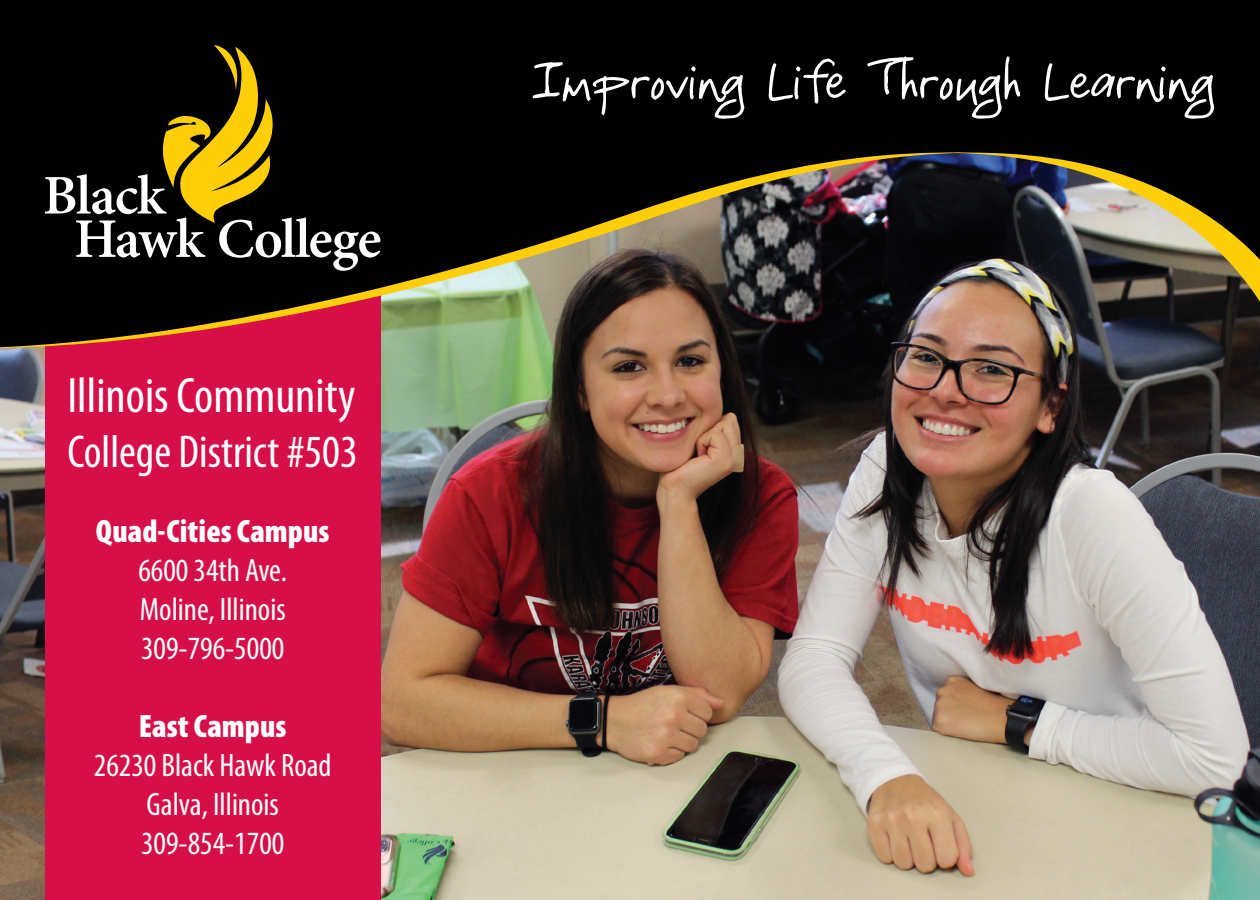
<style>
.page{position:relative;width:1260px;height:900px;background:#fff}
.page>*{position:absolute;margin:0;border:0;box-sizing:border-box;transform-origin:0 0}
.t1{font:55px "Celebrate The Day Pro";color:#fff}
.t2{font:condensed 50px "Myriad Pro";color:#fff}
.t3{font:condensed 46.25px "Myriad Pro";color:#fff}
.t4{font:condensed 32.5px/39px "Myriad Pro";color:#fff;text-align:justify}
.t5{font:900 condensed 32.5px "Myriad Pro";color:#fff}
</style>
<div class="page">
<img style="left:0;top:350px;width:45px;height:550px">
<img style="left:380px;top:350px;width:880px;height:550px">
<div style="left:45px;top:51px;width:335px;height:849px;background:#d60f48"></div>
<div style="left:0;top:0;width:1260px;height:37px;background:#000001"></div>
<div style="left:0;top:37px;width:1260px;height:115px;background:#000001"></div>
<img style="left:0;top:152px;width:1260px;height:198px">
<svg style="left:45px;top:45px;width:335px;height:226px;background:#2f2914"></svg>
<h2 class="t2" style="left:67px;top:368px;width:289px">Illinois Community</h2>
<h3 class="t3" style="left:67px;top:427px;width:292px">College District #503</h3>
<p class="t5" style="left:96px;top:513px;width:235px">Quad-Cities Campus</p>
<p class="t4" style="left:138px;top:552px;width:150px">6600 34th Ave.<br>Moline, Illinois 309-796-5000</p>
<p class="t5" style="left:139px;top:708px;width:149px">East Campus</p>
<p class="t4" style="left:94px;top:747px;width:239px;text-align:center">26230 Black Hawk Road<br>Galva, Illinois<br>309-854-1700</p>
<h1 class="t1" style="left:531px;top:45px;width:685px">Improving Life Through Learning</h1>
</div>
